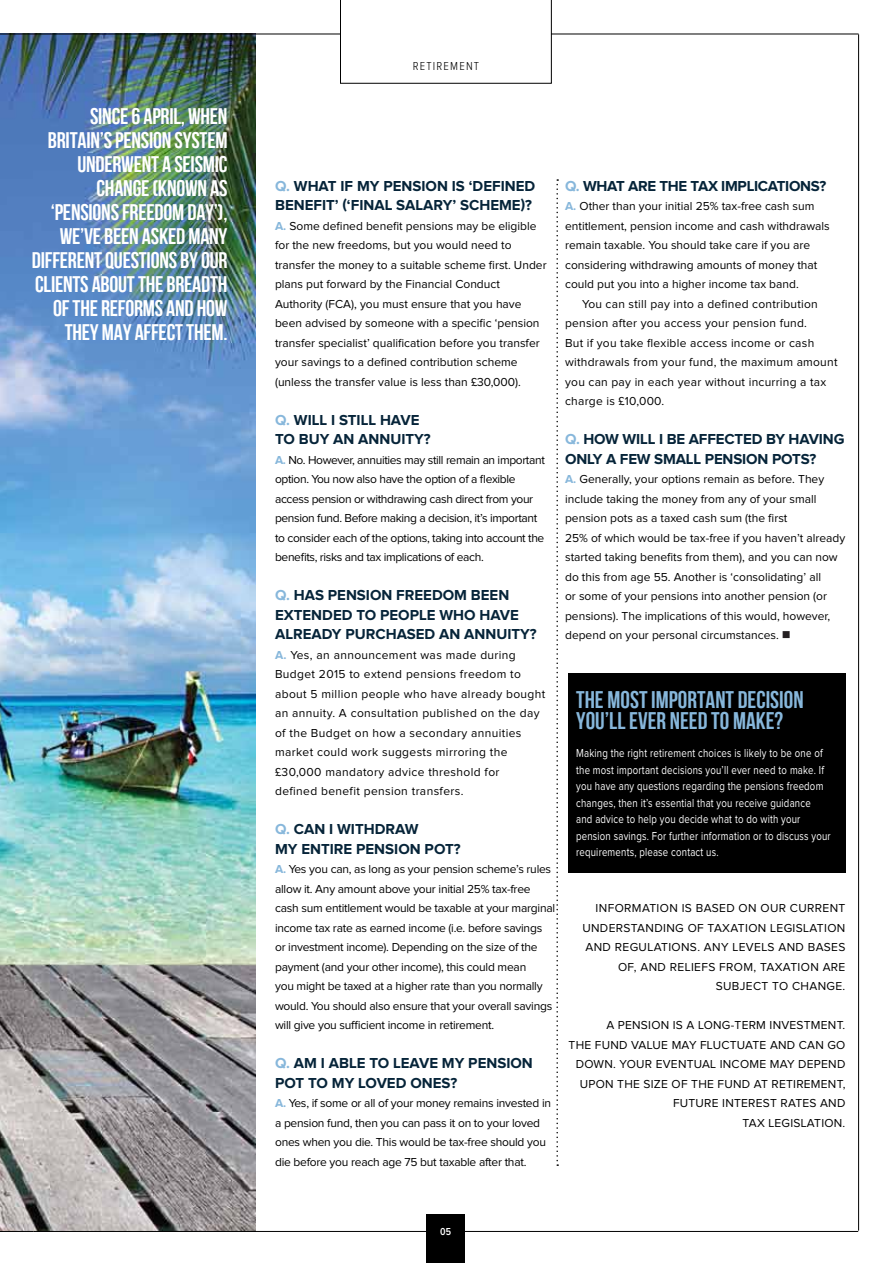
<style>
.page{position:relative;width:893px;height:1263px;background:#fff}
.page>*{position:absolute;margin:0;border:0;box-sizing:border-box;transform-origin:0 0}
.t1{font:24px/21px "Bebas Neue";color:#87b7db}
.t2{font:22.5px/24px "Bebas Neue";letter-spacing:-.01em;color:#fff;text-align:right}
.t3{font:700 15px/19.5px "Proxima Nova";color:#062439}
.t4{font:700 15px "Proxima Nova";letter-spacing:-.02em;color:#062439}
.t5{font:12px/19.5px "Proxima Nova";color:#000}
.t6{font:12px/19.5px "Proxima Nova";letter-spacing:-.02em;color:#000}
.t7{font:12px/19.5px "Proxima Nova";letter-spacing:.02em;color:#000}
.t8{font:12px/19.5px "Proxima Nova";letter-spacing:.03em;color:#000}
.t9{font:12px/16.5px "Proxima Nova";letter-spacing:.02em;color:#fff;scale:.8 1}
.t10{font:12px/19.5px "Proxima Nova";letter-spacing:-.03em;color:#000}
.t11{font:300 12px "Proxima Nova Cond";color:#000}
.t12{font:600 10.5px "Proxima Nova Cond";color:#fff}
.s1{color:#87b7db}
.s2{font-weight:700;color:#87b7db}
.s3{color:#241f21}
</style>
<div class="page">
<img style="left:0;top:35px;width:255px;height:1196px">
<hr style="left:0;top:34px;width:859px;height:1px;background:#000">
<hr style="left:0;top:1231px;width:33px;height:1px;background:#000">
<hr style="left:33px;top:1231px;width:825px;height:1px;background:#000">
<div style="left:426px;top:1214px;width:39px;height:49px;background:#000"></div>
<svg style="left:340px;top:0;width:212px;height:84px"></svg>
<hr style="left:858px;top:34px;width:1px;height:1196px;background:#000">
<div style="left:568px;top:673px;width:277px;height:199px;background:#000"></div>
<svg style="left:556px;top:179px;width:2px;height:987px"></svg>
<h2 class="t2" style="left:32px;top:104px;width:197px">SINCE 6 APRIL, WHEN<br>BRITAIN’S PENSION SYSTEM<br>UNDERWENT A SEISMIC<br>CHANGE (KNOWN AS ‘PENSIONS FREEDOM DAY’),<br>WE’VE BEEN ASKED MANY<br>DIFFERENT QUESTIONS BY OUR<br>CLIENTS ABOUT THE BREADTH<br>OF THE REFORMS AND HOW<br>THEY MAY AFFECT THEM.</h2>
<p class="t11" style="left:413px;top:60px;width:15px">RETIREMENT</p>
<p class="t3" style="left:275px;top:176px;width:262px"><span class="s1">Q.</span> WHAT IF MY PENSION IS ‘DEFINED<br>BENEFIT’ (‘FINAL SALARY’ SCHEME)?</p>
<p class="t5" style="left:275px;top:216px;width:273px"><span class="s2">A.</span> Some defined benefit pensions may be eligible for the new freedoms, but you would need to transfer the money to a suitable scheme first. Under plans put forward by the Financial Conduct Authority (FCA), you must ensure that you have been advised by someone with a specific ‘pension transfer specialist’ qualification before you transfer your savings to a defined contribution scheme (unless the transfer value is less than £30,000).</p>
<p class="t3" style="left:275px;top:410px;width:157px"><span class="s1">Q.</span> WILL I STILL HAVE<br>TO BUY AN ANNUITY?</p>
<p class="t10" style="left:275px;top:450px;width:271px"><span class="s2">A.</span> No. However, annuities may still remain an important option. You now also have the option of a flexible access pension or withdrawing cash direct from your pension fund. Before making a decision, it’s important to consider each of the options, taking into account the benefits, risks and tax implications of each.</p>
<p class="t3" style="left:275px;top:586px;width:263px"><span class="s1">Q.</span> HAS PENSION FREEDOM BEEN<br>EXTENDED TO PEOPLE WHO HAVE<br>ALREADY PURCHASED AN ANNUITY?</p>
<p class="t8" style="left:275px;top:645px;width:272px"><span class="s2">A.</span> Yes, an announcement was made during Budget 2015 to extend pensions freedom to about 5 million people who have already bought an annuity. A consultation published on the day of the Budget on how a secondary annuities market could work suggests mirroring the £30,000 mandatory advice threshold for<br>defined benefit pension transfers.</p>
<p class="t3" style="left:275px;top:820px;width:187px"><span class="s1">Q.</span> CAN I WITHDRAW<br>MY ENTIRE PENSION POT?</p>
<p class="t6" style="left:275px;top:860px;width:282px"><span class="s2">A.</span> Yes you can, as long as your pension scheme’s rules allow it. Any amount above your initial 25% tax-free cash sum entitlement would be taxable at your marginal income tax rate as earned income (i.e. before savings or investment income). Depending on the size of the payment (and your other income), this could mean<br>you might be taxed at a higher rate than you normally would. You should also ensure that your overall savings will give you sufficient income in retirement.</p>
<p class="t3" style="left:275px;top:1054px;width:259px"><span class="s1">Q.</span> AM I ABLE TO LEAVE MY PENSION<br>POT TO MY LOVED ONES?</p>
<p class="t6" style="left:275px;top:1094px;width:278px"><span class="s2">A.</span> Yes, if some or all of your money remains invested in a pension fund, then you can pass it on to your loved ones when you die. This would be tax-free should you die before you reach age 75 but taxable after that.</p>
<p class="t4" style="left:565px;top:179px;width:263px"><span class="s1">Q.</span> WHAT ARE THE TAX IMPLICATIONS?</p>
<p class="t5" style="left:565px;top:197px;width:266px"><span class="s2">A.</span> Other than your initial 25% tax-free cash sum entitlement, pension income and cash withdrawals remain taxable. You should take care if you are considering withdrawing amounts of money that could put you into a higher income tax band.</p>
<p class="t7" style="left:565px;top:294px;width:274px;text-indent:17px">You can still pay into a defined contribution pension after you access your pension fund.<br>But if you take flexible access income or cash withdrawals from your fund, the maximum amount you can pay in each year without incurring a tax charge is £10,000.</p>
<p class="t3" style="left:565px;top:430px;width:280px"><span class="s1">Q.</span> HOW WILL I BE AFFECTED BY HAVING<br>ONLY A FEW SMALL PENSION POTS?</p>
<p class="t5" style="left:565px;top:470px;width:282px"><span class="s2">A.</span> Generally, your options remain as before. They include taking the money from any of your small pension pots as a taxed cash sum (the first<br>25% of which would be tax-free if you haven’t already started taking benefits from them), and you can now do this from age 55. Another is ‘consolidating’ all<br>or some of your pensions into another pension (or pensions). The implications of this would, however, depend on your personal circumstances. <span class="s3">■</span></p>
<h1 class="t1" style="left:576px;top:688px;width:229px">THE MOST IMPORTANT DECISION<br>YOU’LL EVER NEED TO MAKE?</h1>
<p class="t9" style="left:576px;top:746px;width:320px">Making the right retirement choices is likely to be one of the most important decisions you’ll ever need to make. If you have any questions regarding the pensions freedom changes, then it’s essential that you receive guidance<br>and advice to help you decide what to do with your pension savings. For further information or to discuss your requirements, please contact us.</p>
<p class="t5" style="left:582px;top:899px;width:265px;text-align:justify;text-indent:156px">ON OUR CURRENT UNDERSTANDING OF TAXATION LEGISLATION AND REGULATIONS. ANY LEVELS AND BASES</p>
<p class="t8" style="left:618px;top:957px;width:229px;text-align:right">OF, AND RELIEFS FROM, TAXATION ARE<br>SUBJECT TO CHANGE.</p>
<p class="t7" style="left:569px;top:1016px;width:278px;text-align:right">A PENSION IS A LONG-TERM INVESTMENT.<br>THE FUND VALUE MAY FLUCTUATE AND CAN GO<br>DOWN. YOUR EVENTUAL INCOME MAY DEPEND<br>UPON THE SIZE OF THE FUND AT RETIREMENT,<br>FUTURE INTEREST RATES AND<br>TAX LEGISLATION.</p>
<p class="t8" style="left:596px;top:899px;width:125px">INFORMATION IS BASED</p>
<p class="t12" style="left:440px;top:1226px;width:12px">05</p>
</div>
